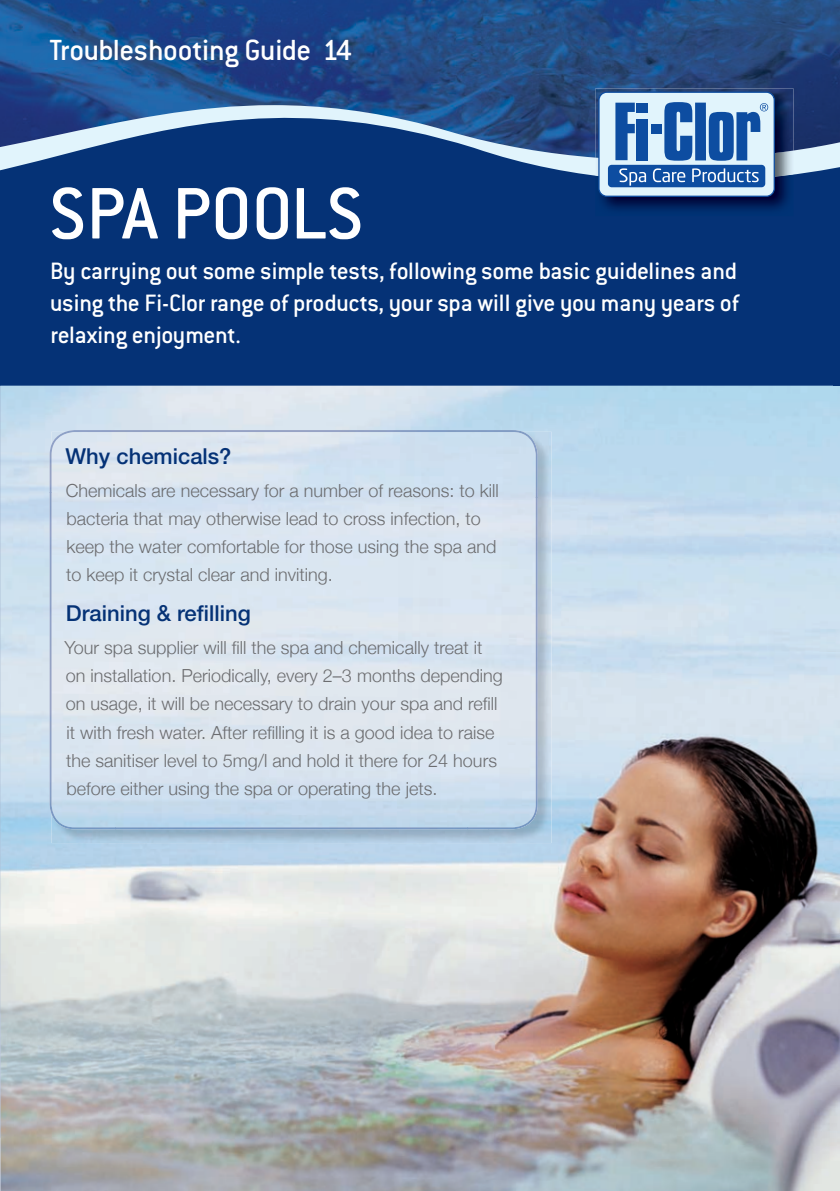
<style>
.page{position:relative;width:840px;height:1191px;background:#fff}
.page>*{position:absolute;margin:0;border:0;box-sizing:border-box;transform-origin:0 0}
.t1{font:500 80px "Conduit ITC";letter-spacing:-.005em;color:#fff}
.t2{font:500 32px "Conduit ITC";letter-spacing:-.015em;color:#fff}
.t3{font:500 26px/31.8px "Conduit OSITC";letter-spacing:-.015em;color:#fff;text-align:justify}
.t4{font:500 22px "Helvetica Neue";color:#053276}
.t5{font:300 18px/28px "Helvetica Neue";color:#6c6d70}
</style>
<div class="page">
<div style="left:0;top:87px;width:839px;height:299px;background:#053276"></div>
<svg style="left:0;top:158px;width:839px;height:18px"></svg>
<img style="left:0;top:386px;width:839px;height:805px">
<svg style="left:0;top:961px;width:1px;height:230px"></svg>
<img style="left:489px;top:432px;width:62px;height:411px">
<img style="left:51px;top:829px;width:438px;height:14px">
<img style="left:116px;top:498px;width:280px;height:195px">
<img style="left:396px;top:498px;width:71px;height:329px">
<img style="left:116px;top:693px;width:282px;height:134px">
<img style="left:50px;top:430px;width:487px;height:68px">
<img style="left:50px;top:492px;width:66px;height:337px">
<img style="left:467px;top:497px;width:70px;height:332px">
<img style="left:115px;top:827px;width:353px;height:2px">
<img style="left:0;top:0;width:839px;height:158px">
<img style="left:601px;top:181px;width:188px;height:29px">
<img style="left:595px;top:160px;width:198px;height:21px">
<img style="left:595px;top:89px;width:198px;height:71px">
<div style="left:598px;top:92px;width:175px;height:104px;background:#e1f4fc;border-radius:8px"></div>
<div style="left:598px;top:92px;width:176px;height:105px;border:1px solid #0d4da1;border-radius:8px"></div>
<svg style="left:615px;top:103px;width:19px;height:57px"></svg>
<div style="left:636px;top:119px;width:11px;height:41px;background:#0d4da1"></div>
<div style="left:636px;top:103px;width:11px;height:9px;background:#0d4da1"></div>
<div style="left:651px;top:124px;width:10px;height:10px;background:#0d4da1"></div>
<svg style="left:664px;top:102px;width:28px;height:59px"></svg>
<div style="left:694px;top:103px;width:11px;height:57px;background:#0d4da1"></div>
<svg style="left:708px;top:103px;width:59px;height:58px"></svg>
<div style="left:607px;top:165px;width:157px;height:22px;background:#0d4da1;border-radius:4px"></div>
<svg style="left:619px;top:168px;width:26px;height:18px"></svg>
<svg style="left:652px;top:168px;width:33px;height:14px"></svg>
<svg style="left:692px;top:168px;width:66px;height:14px"></svg>
<h2 class="t2" style="left:50px;top:31px;width:304px">Troubleshooting Guide 14</h2>
<h1 class="t1" style="left:49px;top:165px;width:316px">SPA POOLS</h1>
<h3 class="t3" style="left:50px;top:254px;width:690px">By carrying out some simple tests, following some basic guidelines and using the Fi-Clor range of products, your spa will give you many years of relaxing enjoyment.</h3>
<p class="t4" style="left:65px;top:443px;width:167px">Why chemicals?</p>
<p class="t5" style="left:66px;top:476px;width:434px">Chemicals are necessary for a number of reasons: to kill bacteria that may otherwise lead to cross infection, to keep the water comfortable for those using the spa and to keep it crystal clear and inviting.</p>
<p class="t4" style="left:66px;top:600px;width:186px">Draining &amp; refilling</p>
<p class="t5" style="left:65px;top:633px;width:439px">Your spa supplier will fill the spa and chemically treat it on installation. Periodically, every 2–3 months depending on usage, it will be necessary to drain your spa and refill it with fresh water. After refilling it is a good idea to raise the sanitiser level to 5mg/l and hold it there for 24 hours before either using the spa or operating the jets.</p>
</div>
